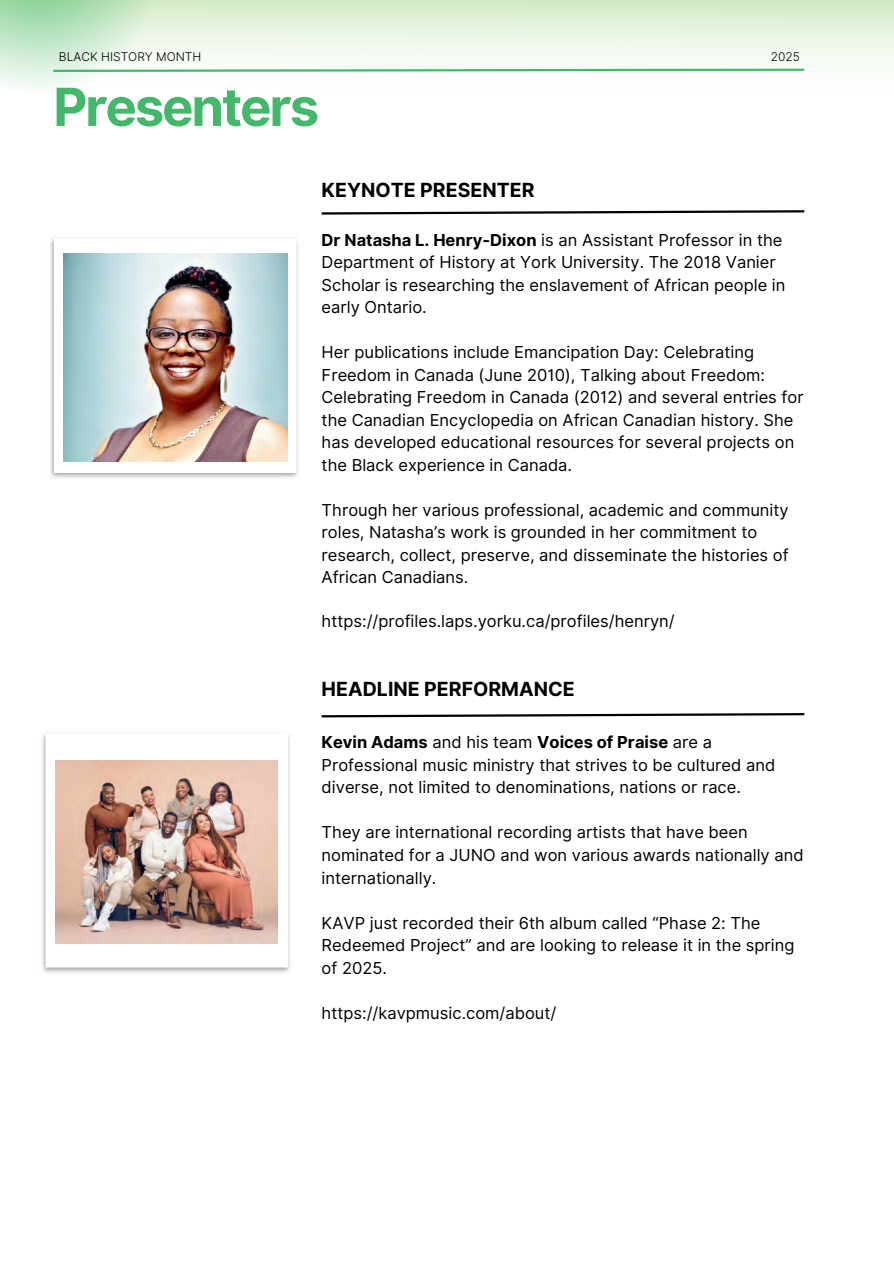
<style>
.page{position:relative;width:894px;height:1264px;background:#fff}
.page>*{position:absolute;margin:0;border:0;box-sizing:border-box;transform-origin:0 0}
.t1{font:700 52.5px "Inter";letter-spacing:-.04em;color:#43b86b}
.t2{font:700 19.5px "Inter";color:#000}
.t3{font:16.5px/22.5px "Inter";color:#000}
.t4{font:300 12px "Inter";color:#000}
.s1{font-weight:700}
</style>
<div class="page">
<svg style="left:321px;top:210px;width:484px;height:5px"></svg>
<svg style="left:0;top:0;width:806px;height:93px"></svg>
<img style="left:50px;top:237px;width:248px;height:241px">
<img style="left:63px;top:254px;width:224px;height:208px">
<svg style="left:321px;top:713px;width:484px;height:5px"></svg>
<img style="left:42px;top:732px;width:248px;height:241px">
<img style="left:56px;top:760px;width:221px;height:183px">
<p class="t4" style="left:59px;top:48px;width:144px">BLACK HISTORY MONTH</p>
<p class="t4" style="left:770px;top:48px;width:31px">2025</p>
<h1 class="t1" style="left:53px;top:69px;width:267px">Presenters</h1>
<p class="t2" style="left:321px;top:176px;width:214px">KEYNOTE PRESENTER</p>
<p class="t3" style="left:321px;top:228px;width:465px"><span class="s1">Dr Natasha L. Henry-Dixon</span> is an Assistant Professor in the Department of History at York University. The 2018 Vanier Scholar is researching the enslavement of African people in early Ontario.</p>
<p class="t3" style="left:321px;top:341px;width:483px">Her publications include Emancipation Day: Celebrating Freedom in Canada (June 2010), Talking about Freedom:<br>Celebrating Freedom in Canada (2012) and several entries for the Canadian Encyclopedia on African Canadian history. She has developed educational resources for several projects on the Black experience in Canada.</p>
<p class="t3" style="left:321px;top:498px;width:468px">Through her various professional, academic and community roles, Natasha’s work is grounded in her commitment to research, collect, preserve, and disseminate the histories of African Canadians.</p>
<p class="t3" style="left:321px;top:610px;width:354px">https://profiles.laps.yorku.ca/profiles/henryn/</p>
<p class="t2" style="left:321px;top:674px;width:254px">HEADLINE PERFORMANCE</p>
<p class="t3" style="left:321px;top:731px;width:455px"><span class="s1">Kevin Adams</span> and his team <span class="s1">Voices of Praise</span> are a<br>Professional music ministry that strives to be cultured and diverse, not limited to denominations, nations or race.</p>
<p class="t3" style="left:321px;top:821px;width:483px">They are international recording artists that have been nominated for a JUNO and won various awards nationally and internationally.</p>
<p class="t3" style="left:321px;top:911px;width:474px">KAVP just recorded their 6th album called “Phase 2: The<br>Redeemed Project” and are looking to release it in the spring of 2025.</p>
<p class="t3" style="left:321px;top:1001px;width:236px">https://kavpmusic.com/about/</p>
</div>
